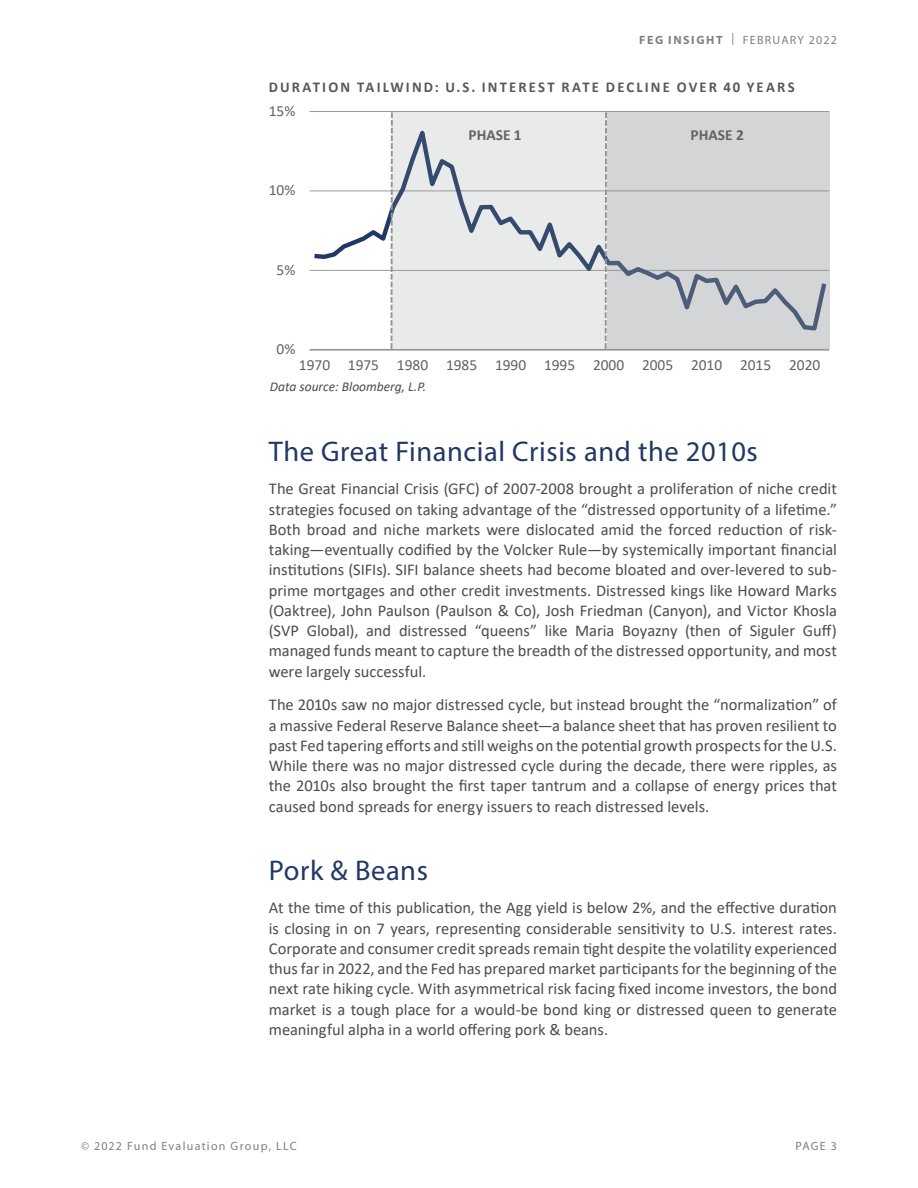
<style>
.page{position:relative;width:918px;height:1188px;background:#fff}
.page>*{position:absolute;margin:0;border:0;box-sizing:border-box;transform-origin:0 0}
.Inside_Headings{font:28.5px "Myriad Pro";letter-spacing:.02em;color:#203864}
.Paragraphs{font:16.5px/20.2px "Calibri";color:#4b4c4d;text-align:justify}
.t1{font:15.45px "Calibri";letter-spacing:-.005em;color:#636366}
.t2{font:700 15.45px "Calibri";color:#636366}
.Chart_headers{font:700 15px "Calibri";letter-spacing:.145em;color:#58595b}
.Chart_source{font:italic 13.5px "Calibri";color:#4b4c4d}
.t3{font:12px "Myriad Pro";letter-spacing:.105em;color:#808083}
.t4{font:7.65px "Calibri";letter-spacing:-.005em;color:#231f20}
.s1{font-weight:700}
</style>
<div class="page">
<hr style="left:310px;top:111px;width:519px;height:1px;background:#989a9d">
<hr style="left:310px;top:349px;width:519px;height:2px;background:#939598">
<svg style="left:310px;top:117px;width:81px;height:216px"></svg>
<div style="left:607px;top:112px;width:222px;height:237px;background:#d4d5d6"></div>
<div style="left:393px;top:112px;width:213px;height:237px;background:#939598;opacity:.2"></div>
<svg style="left:391px;top:112px;width:2px;height:237px"></svg>
<svg style="left:605px;top:112px;width:2px;height:237px"></svg>
<p class="t3" style="left:639px;top:32px;width:199px"><span class="s1">FEG INSIGHT</span> | FEBRUARY 2022</p>
<p class="Chart_headers" style="left:269px;top:77px;width:527px">DURATION TAILWIND: U.S. INTEREST RATE DECLINE OVER 40 YEARS</p>
<p class="t4" style="left:273px;top:87px;width:187px">Duration Tailwind - U.S. Interest Rate Decline Over 40 Years</p>
<p class="t1" style="left:269px;top:100px;width:28px">15%</p>
<p class="t1" style="left:269px;top:180px;width:28px">10%</p>
<p class="t1" style="left:277px;top:259px;width:20px">5%</p>
<p class="t1" style="left:277px;top:338px;width:20px">0%</p>
<p class="t2" style="left:468px;top:124px;width:55px">PHASE 1</p>
<p class="t2" style="left:691px;top:124px;width:55px">PHASE 2</p>
<p class="t1" style="left:299px;top:354px;width:523px">1970 1975 1980 1985 1990 1995 2000 2005 2010 2015 2020</p>
<p class="Chart_source" style="left:270px;top:377px;width:158px">Data source: Bloomberg, L.P.</p>
<p class="Inside_Headings" style="left:269px;top:433px;width:491px">The Great Financial Crisis and the 2010s</p>
<p class="Paragraphs" style="left:269px;top:478px;width:570px">The Great Financial Crisis (GFC) of 2007-2008 brought a proliferation of niche credit strategies focused on taking advantage of the “distressed opportunity of a lifetime.” Both broad and niche markets were dislocated amid the forced reduction of risk&shy;taking—eventually codified by the Volcker Rule—by systemically important financial institutions (SIFIs). SIFI balance sheets had become bloated and over-levered to sub&shy;prime mortgages and other credit investments. Distressed kings like Howard Marks (Oaktree), John Paulson (Paulson &amp; Co), Josh Friedman (Canyon), and Victor Khosla (SVP Global), and distressed “queens” like Maria Boyazny (then of Siguler Guff) managed funds meant to capture the breadth of the distressed opportunity, and most were largely successful.</p>
<p class="Paragraphs" style="left:269px;top:694px;width:570px">The 2010s saw no major distressed cycle, but instead brought the “normalization” of a massive Federal Reserve Balance sheet—a balance sheet that has proven resilient to past Fed tapering efforts and still weighs on the potential growth prospects for the U.S.<br>While there was no major distressed cycle during the decade, there were ripples, as the 2010s also brought the first taper tantrum and a collapse of energy prices that caused bond spreads for energy issuers to reach distressed levels.</p>
<p class="Inside_Headings" style="left:269px;top:852px;width:161px">Pork &amp; Beans</p>
<p class="Paragraphs" style="left:269px;top:897px;width:570px">At the time of this publication, the Agg yield is below 2%, and the effective duration is closing in on 7 years, representing considerable sensitivity to U.S. interest rates.<br>Corporate and consumer credit spreads remain tight despite the volatility experienced thus far in 2022, and the Fed has prepared market participants for the beginning of the next rate hiking cycle. With asymmetrical risk facing fixed income investors, the bond market is a tough place for a would-be bond king or distressed queen to generate meaningful alpha in a world offering pork &amp; beans.</p>
<p class="t3" style="left:81px;top:1139px;width:217px">© 2022 Fund Evaluation Group, LLC</p>
<p class="t3" style="left:796px;top:1139px;width:43px">PAGE 3</p>
</div>
